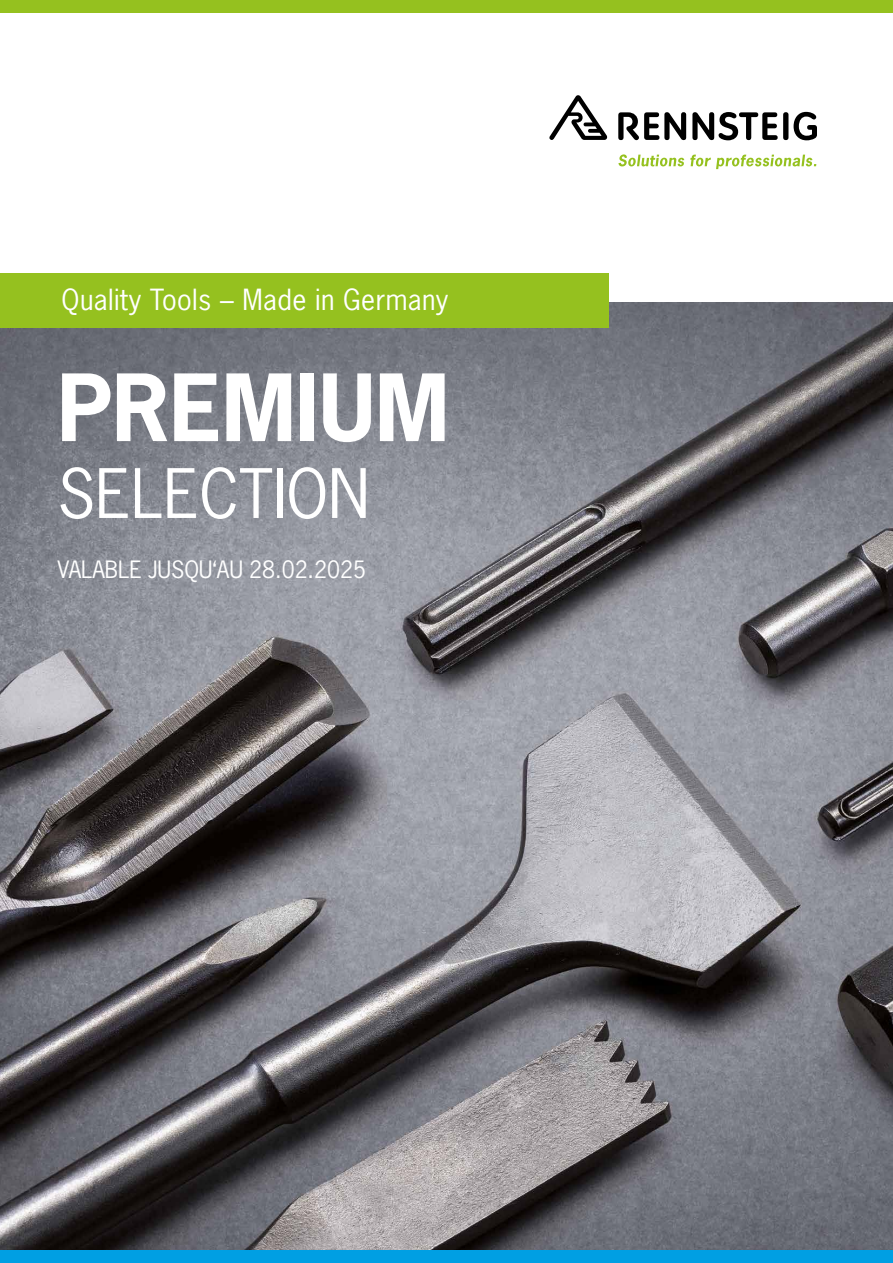
<style>
.page{position:relative;width:893px;height:1263px;background:#fff}
.page>*{position:absolute;margin:0;border:0;box-sizing:border-box;transform-origin:0 0}
.t1{font:700 87px "News Gothic Std";color:#fff}
.t2{font:64.05px "News Gothic Std";color:#fff}
.t3{font:27.45px "News Gothic Std";letter-spacing:.015em;color:#fff}
.t4{font:22.5px "News Gothic Std";letter-spacing:-.005em;color:#fff}
</style>
<div class="page">
<img style="left:0;top:303px;width:893px;height:947px">
<div style="left:0;top:0;width:893px;height:13px;background:#95c11f"></div>
<svg style="left:549px;top:95px;width:268px;height:45px"></svg>
<svg style="left:618px;top:154px;width:66px;height:12px"></svg>
<svg style="left:690px;top:155px;width:126px;height:14px"></svg>
<div style="left:0;top:273px;width:608px;height:55px;background:#95c11f"></div>
<div style="left:0;top:1250px;width:893px;height:13px;background:#009fe3"></div>
<p class="t3" style="left:62px;top:282px;width:388px">Quality Tools – Made in Germany</p>
<h1 class="t1" style="left:57px;top:351px;width:393px">PREMIUM</h1>
<h2 class="t2" style="left:57px;top:453px;width:314px">SELECTION</h2>
<p class="t4" style="left:57px;top:555px;width:310px">VALABLE JUSQU‘AU 28.02.2025</p>
</div>
